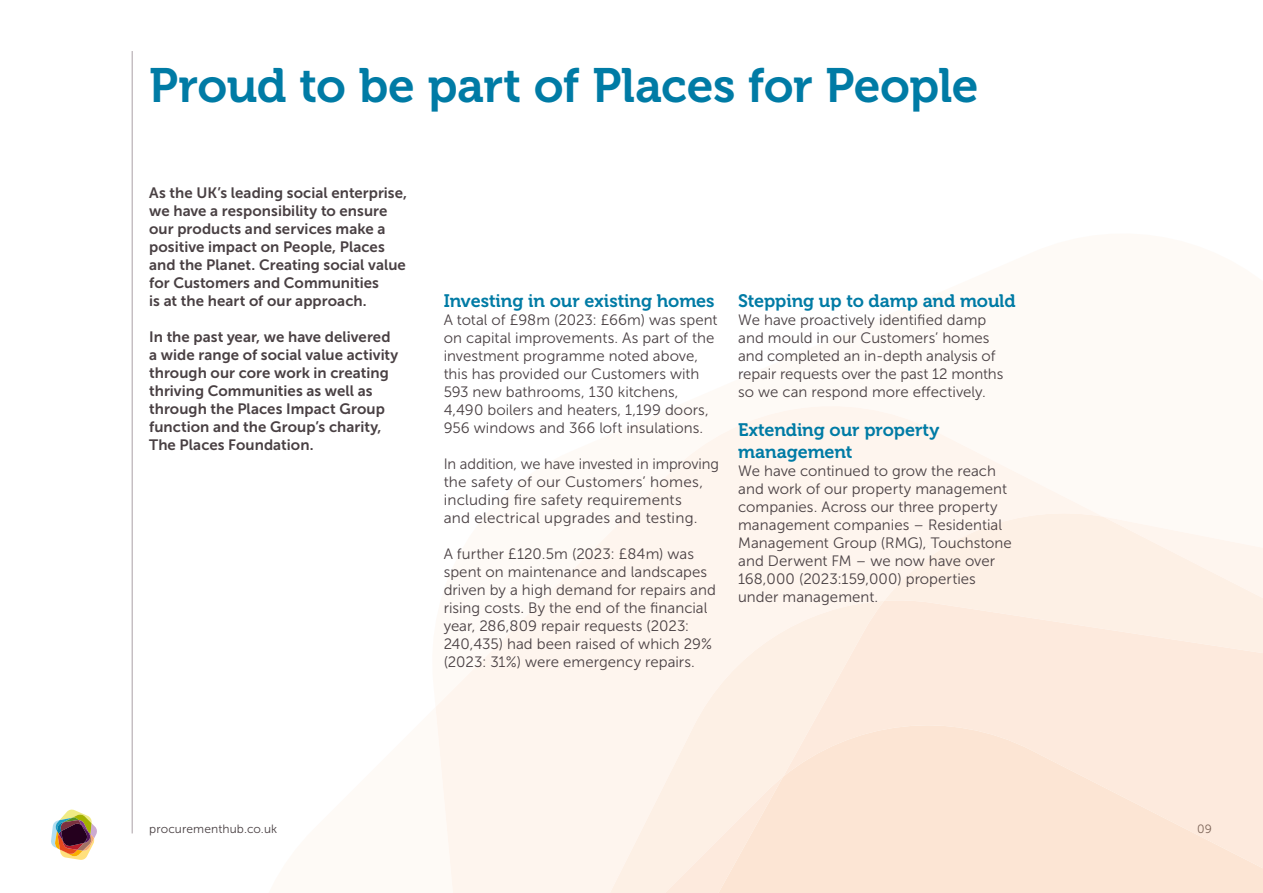
<style>
.page{position:relative;width:1263px;height:893px;background:#fff}
.page>*{position:absolute;margin:0;border:0;box-sizing:border-box;transform-origin:0 0}
.t1{font:48px "Museo 700";letter-spacing:-.01em;color:#007ba5}
.t2{font:18px/21.6px "Museo 700";letter-spacing:-.005em;color:#007ba5}
.t3{font:15px/18px "Museo Sans 300";letter-spacing:.005em;color:#494043}
.t4{font:15px/18px "Museo Sans 700";letter-spacing:.005em;color:#494043}
.t5{font:12px "Museo Sans 300";letter-spacing:.01em;color:#494043}
</style>
<div class="page">
<hr style="left:132px;top:51px;width:1px;height:782px;background:#aaa1a6">
<svg style="left:51px;top:809px;width:46px;height:51px"></svg>
<svg style="left:436px;top:406px;width:638px;height:487px;fill:#fef5ee"></svg>
<svg style="left:884px;top:502px;width:379px;height:98px;background:#fdf2ea"></svg>
<svg style="left:555px;top:601px;width:228px;height:176px;background:#fdf4ec"></svg>
<div style="left:478px;top:777px;width:93px;height:116px;background:#fef5ee"></div>
<div style="left:783px;top:600px;width:480px;height:109px;background:#fdeadd"></div>
<svg style="left:571px;top:709px;width:692px;height:184px;background:#fce9db"></svg>
<h1 class="t1" style="left:149px;top:59px;width:831px">Proud to be part of Places for People</h1>
<p class="t4" style="left:149px;top:184px;width:259px">As the UK’s leading social enterprise, we have a responsibility to ensure our products and services make a positive impact on People, Places and the Planet. Creating social value for Customers and Communities<br>is at the heart of our approach.</p>
<p class="t4" style="left:149px;top:328px;width:251px">In the past year, we have delivered a wide range of social value activity through our core work in creating thriving Communities as well as through the Places Impact Group function and the Group’s charity,<br>The Places Foundation.</p>
<p class="t2" style="left:444px;top:290px;width:272px">Investing in our existing homes</p>
<p class="t3" style="left:444px;top:311px;width:275px">A total of £98m (2023: £66m) was spent on capital improvements. As part of the investment programme noted above, this has provided our Customers with 593 new bathrooms, 130 kitchens, 4,490 boilers and heaters, 1,199 doors, 956 windows and 366 loft insulations.</p>
<p class="t3" style="left:444px;top:455px;width:277px">In addition, we have invested in improving the safety of our Customers’ homes, including fire safety requirements<br>and electrical upgrades and testing.</p>
<p class="t3" style="left:444px;top:545px;width:274px">A further £120.5m (2023: £84m) was spent on maintenance and landscapes driven by a high demand for repairs and rising costs. By the end of the financial year, 286,809 repair requests (2023:<br>240,435) had been raised of which 29% (2023: 31%) were emergency repairs.</p>
<p class="t2" style="left:738px;top:290px;width:279px">Stepping up to damp and mould</p>
<p class="t3" style="left:738px;top:311px;width:267px">We have proactively identified damp and mould in our Customers’ homes and completed an in-depth analysis of repair requests over the past 12 months so we can respond more effectively.</p>
<p class="t2" style="left:738px;top:419px;width:203px">Extending our property management</p>
<p class="t3" style="left:738px;top:462px;width:275px">We have continued to grow the reach and work of our property management companies. Across our three property management companies – Residential Management Group (RMG), Touchstone and Derwent FM – we now have over 168,000 (2023:159,000) properties under management.</p>
<p class="t5" style="left:149px;top:823px;width:130px">procurementhub.co.uk</p>
<p class="t5" style="left:1197px;top:823px;width:16px">09</p>
</div>
